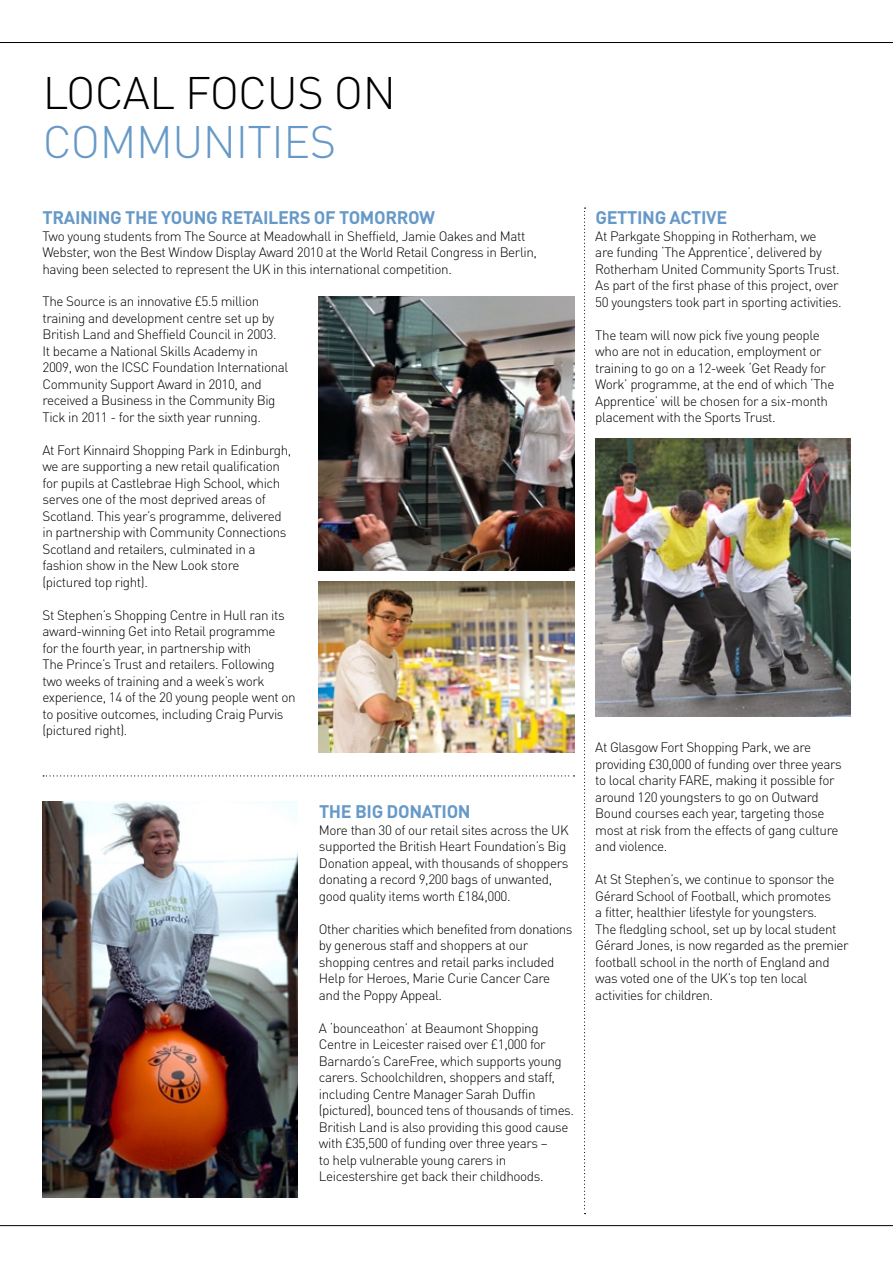
<style>
.page{position:relative;width:893px;height:1263px;background:#fff}
.page>*{position:absolute;margin:0;border:0;box-sizing:border-box;transform-origin:0 0}
.t1{font:300 45px "DIN Pro";letter-spacing:-.02em;color:#000}
.t2{font:300 45px "DIN Pro";letter-spacing:-.01em;color:#6799c8}
.t3{font:700 18px "DIN Pro";letter-spacing:-.02em;color:#6799c8}
.t4{font:300 13.5px/16.5px "DIN Pro";letter-spacing:-.03em;color:#000}
</style>
<div class="page">
<hr style="left:0;top:42px;width:893px;height:1px;background:#000">
<hr style="left:0;top:1225px;width:893px;height:1px;background:#000">
<svg style="left:43px;top:775px;width:531px;height:1px"></svg>
<svg style="left:584px;top:208px;width:1px;height:1006px"></svg>
<img style="left:319px;top:297px;width:255px;height:274px">
<img style="left:319px;top:582px;width:255px;height:170px">
<img style="left:595px;top:439px;width:255px;height:278px">
<img style="left:43px;top:802px;width:255px;height:396px">
<h1 class="t1" style="left:43px;top:58px;width:355px">LOCAL FOCUS ON</h1>
<h1 class="t2" style="left:43px;top:107px;width:295px">COMMUNITIES</h1>
<h2 class="t3" style="left:43px;top:203px;width:394px">TRAINING THE YOUNG RETAILERS OF TOMORROW</h2>
<p class="t4" style="left:43px;top:226px;width:496px">Two young students from The Source at Meadowhall in Sheffield, Jamie Oakes and Matt<br>Webster, won the Best Window Display Award 2010 at the World Retail Congress in Berlin, having been selected to represent the UK in this international competition.</p>
<p class="t4" style="left:43px;top:292px;width:247px">The Source is an innovative £5.5 million training and development centre set up by British Land and Sheffield Council in 2003.<br>It became a National Skills Academy in 2009, won the ICSC Foundation International Community Support Award in 2010, and received a Business in the Community Big Tick in 2011 - for the sixth year running.</p>
<p class="t4" style="left:43px;top:441px;width:250px">At Fort Kinnaird Shopping Park in Edinburgh, we are supporting a new retail qualification for pupils at Castlebrae High School, which serves one of the most deprived areas of Scotland. This year’s programme, delivered in partnership with Community Connections Scotland and retailers, culminated in a fashion show in the New Look store (pictured top right).</p>
<p class="t4" style="left:43px;top:606px;width:255px">St Stephen’s Shopping Centre in Hull ran its award-winning Get into Retail programme<br>for the fourth year, in partnership with<br>The Prince’s Trust and retailers. Following two weeks of training and a week’s work experience, 14 of the 20 young people went on to positive outcomes, including Craig Purvis (pictured right).</p>
<h2 class="t3" style="left:319px;top:797px;width:153px">THE BIG DONATION</h2>
<p class="t4" style="left:319px;top:820px;width:251px">More than 30 of our retail sites across the UK supported the British Heart Foundation’s Big Donation appeal, with thousands of shoppers donating a record 9,200 bags of unwanted, good quality items worth £184,000.</p>
<p class="t4" style="left:319px;top:919px;width:255px">Other charities which benefited from donations by generous staff and shoppers at our shopping centres and retail parks included Help for Heroes, Marie Curie Cancer Care and the Poppy Appeal.</p>
<p class="t4" style="left:319px;top:1018px;width:257px">A ‘bounceathon’ at Beaumont Shopping Centre in Leicester raised over £1,000 for Barnardo’s CareFree, which supports young carers. Schoolchildren, shoppers and staff, including Centre Manager Sarah Duffin (pictured), bounced tens of thousands of times.<br>British Land is also providing this good cause with £35,500 of funding over three years –<br>to help vulnerable young carers in Leicestershire get back their childhoods.</p>
<h2 class="t3" style="left:595px;top:203px;width:133px">GETTING ACTIVE</h2>
<p class="t4" style="left:595px;top:226px;width:248px">At Parkgate Shopping in Rotherham, we<br>are funding ‘The Apprentice’, delivered by Rotherham United Community Sports Trust.<br>As part of the first phase of this project, over 50 youngsters took part in sporting activities.</p>
<p class="t4" style="left:595px;top:325px;width:241px">The team will now pick five young people who are not in education, employment or training to go on a 12-week ‘Get Ready for Work’ programme, at the end of which ‘The Apprentice’ will be chosen for a six-month placement with the Sports Trust.</p>
<p class="t4" style="left:595px;top:738px;width:248px">At Glasgow Fort Shopping Park, we are providing £30,000 of funding over three years to local charity FARE, making it possible for around 120 youngsters to go on Outward Bound courses each year, targeting those most at risk from the effects of gang culture and violence.</p>
<p class="t4" style="left:595px;top:870px;width:255px">At St Stephen’s, we continue to sponsor the Gérard School of Football, which promotes<br>a fitter, healthier lifestyle for youngsters.<br>The fledgling school, set up by local student Gérard Jones, is now regarded as the premier football school in the north of England and was voted one of the UK’s top ten local activities for children.</p>
</div>
